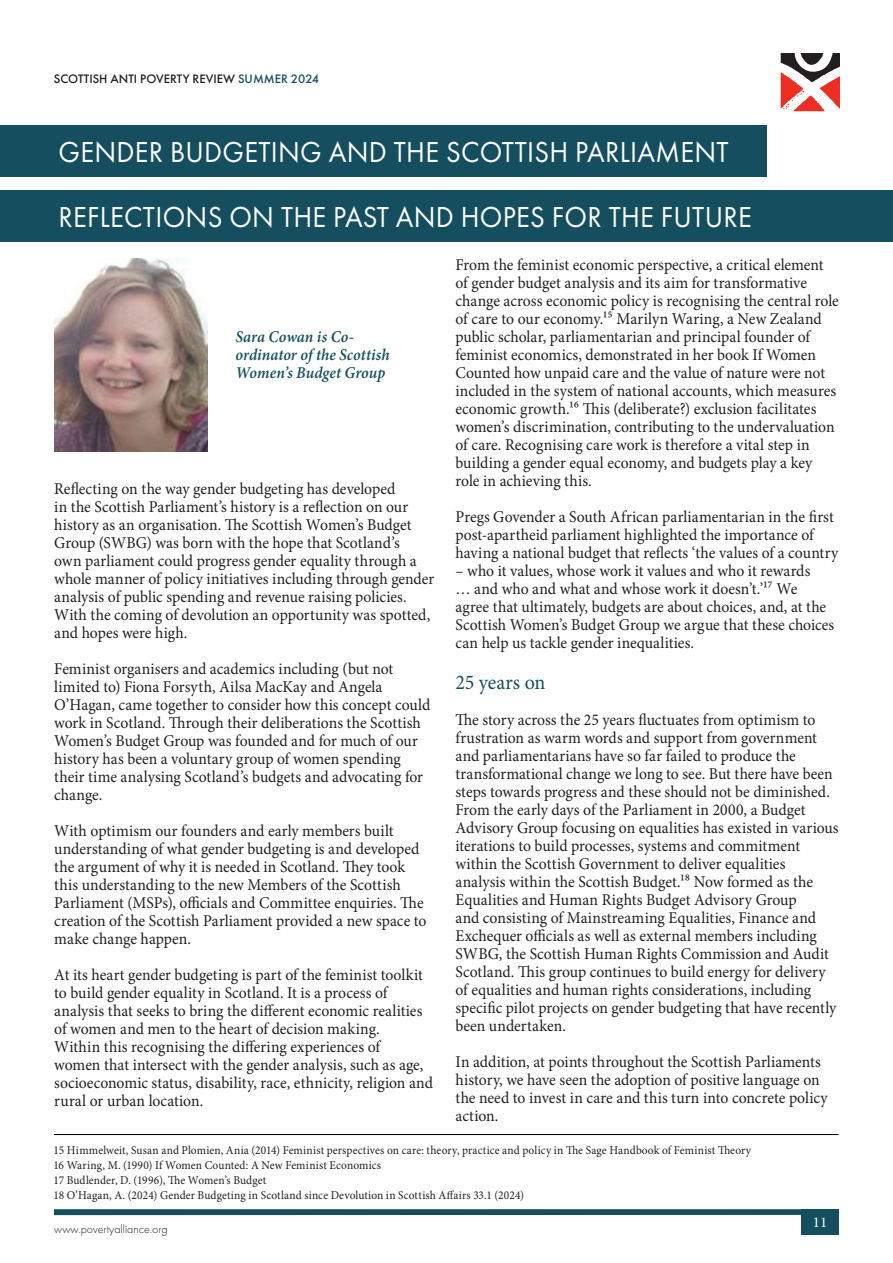
<style>
.page{position:relative;width:893px;height:1263px;background:#fff}
.page>*{position:absolute;margin:0;border:0;box-sizing:border-box;transform-origin:0 0}
.heading{font:30px "Futura PT";letter-spacing:.01em;color:#fff;scale:.95 1}
.t1{font:21px "Minion Pro";letter-spacing:-.005em;color:#154f5f;scale:.95 1}
.t2{font:16.5px/18px "Minion Pro";color:#231f20;scale:.95 1}
.t3{font:italic 600 16.5px/18px "Minion Pro";letter-spacing:.005em;color:#154f5f;scale:.95 1}
.body_text{font:15px "Minion Pro";color:#fff}
.t4{font:500 12.75px "Futura PT";color:#231f20}
.t5{font:12px "Minion Pro";letter-spacing:.015em;color:#231f20;scale:.95 1}
.t6{font:300 12px "Futura PT";color:#231f20}
.s1{color:#154f5f}
</style>
<div class="page">
<div style="left:54px;top:1209px;width:785px;height:6px;background:#154f5f"></div>
<div style="left:801px;top:1209px;width:38px;height:25px;background:#154f5f"></div>
<div style="left:0;top:126px;width:766px;height:51px;background:#154f5f"></div>
<div style="left:0;top:190px;width:893px;height:52px;background:#154f5f"></div>
<img style="left:54px;top:258px;width:153px;height:194px">
<hr style="left:54px;top:1134px;width:784px;height:1px;background:#000">
<svg style="left:781px;top:53px;width:59px;height:58px"></svg>
<p class="t4" style="left:54px;top:71px;width:267px">SCOTTISH ANTI POVERTY REVIEW <span class="s1">SUMMER 2024</span></p>
<p class="heading" style="left:58px;top:134px;width:707px">GENDER BUDGETING AND THE SCOTTISH PARLIAMENT</p>
<p class="heading" style="left:58px;top:199px;width:731px">REFLECTIONS ON THE PAST AND HOPES FOR THE FUTURE</p>
<p class="t3" style="left:236px;top:327px;width:164px">Sara Cowan is Co&shy;ordinator of the Scottish<br>Women’s Budget Group</p>
<p class="t2" style="left:54px;top:479px;width:401px">Reflecting on the way gender budgeting has developed<br>in the Scottish Parliament’s history is a reflection on our history as an organisation. The Scottish Women’s Budget Group (SWBG) was born with the hope that Scotland’s<br>own parliament could progress gender equality through a whole manner of policy initiatives including through gender analysis of public spending and revenue raising policies.</p>
<p class="t2" style="left:54px;top:605px;width:397px">With the coming of devolution an opportunity was spotted, and hopes were high.</p>
<p class="t2" style="left:54px;top:659px;width:397px">Feminist organisers and academics including (but not limited to) Fiona Forsyth, Ailsa MacKay and Angela O’Hagan, came together to consider how this concept could work in Scotland. Through their deliberations the Scottish Women’s Budget Group was founded and for much of our history has been a voluntary group of women spending their time analysing Scotland’s budgets and advocating for change.</p>
<p class="t2" style="left:54px;top:821px;width:393px">With optimism our founders and early members built understanding of what gender budgeting is and developed the argument of why it is needed in Scotland. They took this understanding to the new Members of the Scottish Parliament (MSPs), officials and Committee enquiries. The creation of the Scottish Parliament provided a new space to make change happen.</p>
<p class="t2" style="left:54px;top:965px;width:400px">At its heart gender budgeting is part of the feminist toolkit to build gender equality in Scotland. It is a process of analysis that seeks to bring the different economic realities of women and men to the heart of decision making.<br>Within this recognising the differing experiences of<br>women that intersect with the gender analysis, such as age, socioeconomic status, disability, race, ethnicity, religion and rural or urban location.</p>
<p class="t2" style="left:455px;top:256px;width:405px">From the feminist economic perspective, a critical element of gender budget analysis and its aim for transformative change across economic policy is recognising the central role of care to our economy.15 Marilyn Waring, a New Zealand public scholar, parliamentarian and principal founder of feminist economics, demonstrated in her book If Women Counted how unpaid care and the value of nature were not included in the system of national accounts, which measures economic growth.16 This (deliberate?) exclusion facilitates women’s discrimination, contributing to the undervaluation of care. Recognising care work is therefore a vital step in building a gender equal economy, and budgets play a key role in achieving this.</p>
<p class="t2" style="left:455px;top:508px;width:404px">Pregs Govender a South African parliamentarian in the first post-apartheid parliament highlighted the importance of having a national budget that reflects ‘the values of a country</p>
<p class="t2" style="left:455px;top:562px;width:400px">– who it values, whose work it values and who it rewards<br>… and who and what and whose work it doesn’t.’17 We agree that ultimately, budgets are about choices, and, at the Scottish Women’s Budget Group we argue that these choices can help us tackle gender inequalities.</p>
<p class="t1" style="left:455px;top:668px;width:96px">25 years on</p>
<p class="t2" style="left:455px;top:711px;width:398px">The story across the 25 years fluctuates from optimism to frustration as warm words and support from government and parliamentarians have so far failed to produce the transformational change we long to see. But there have been steps towards progress and these should not be diminished.</p>
<p class="t2" style="left:455px;top:801px;width:405px">From the early days of the Parliament in 2000, a Budget Advisory Group focusing on equalities has existed in various iterations to build processes, systems and commitment within the Scottish Government to deliver equalities analysis within the Scottish Budget.18 Now formed as the Equalities and Human Rights Budget Advisory Group<br>and consisting of Mainstreaming Equalities, Finance and Exchequer officials as well as external members including SWBG, the Scottish Human Rights Commission and Audit Scotland. This group continues to build energy for delivery of equalities and human rights considerations, including specific pilot projects on gender budgeting that have recently been undertaken.</p>
<p class="t2" style="left:455px;top:1053px;width:393px">In addition, at points throughout the Scottish Parliaments history, we have seen the adoption of positive language on the need to invest in care and this turn into concrete policy action.</p>
<p class="t5" style="left:54px;top:1142px;width:736px">15 Himmelweit, Susan and Plomien, Ania (2014) Feminist perspectives on care: theory, practice and policy in The Sage Handbook of Feminist Theory</p>
<p class="t5" style="left:54px;top:1157px;width:346px">16 Waring, M. (1990) If Women Counted: A New Feminist Economics</p>
<p class="t5" style="left:54px;top:1172px;width:225px">17 Budlender, D. (1996), The Women’s Budget</p>
<p class="t5" style="left:54px;top:1187px;width:497px">18 O’Hagan, A. (2024) Gender Budgeting in Scotland since Devolution in Scottish Affairs 33.1 (2024)</p>
<p class="t6" style="left:54px;top:1222px;width:115px">www.povertyalliance.org</p>
<p class="body_text" style="left:813px;top:1212px;width:16px">11</p>
</div>
